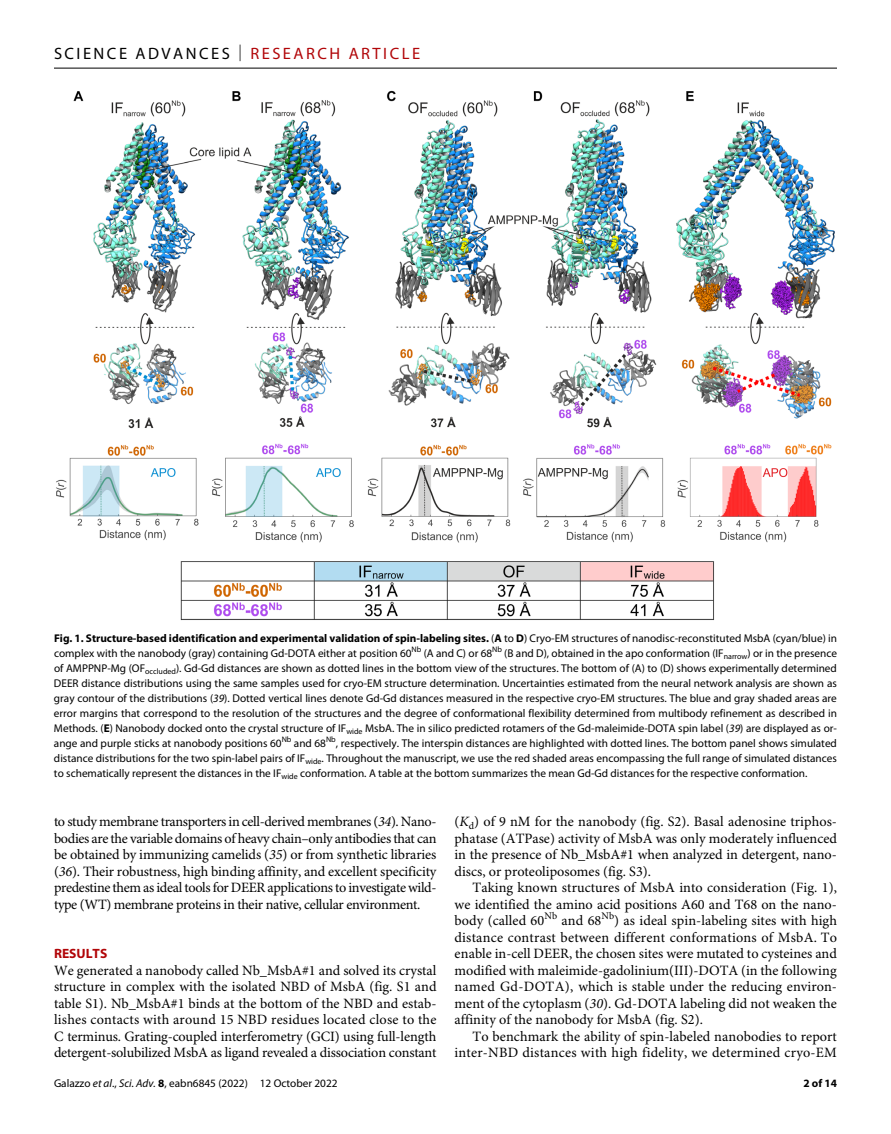
<style>
.page{position:relative;width:891px;height:1134px;background:#fff}
.page>*{position:absolute;margin:0;border:0;box-sizing:border-box;transform-origin:0 0}
.t1{font:16.5px "Myriad Pro";letter-spacing:.15em;color:#000}
.t2{font:14.25px/16.5px "Minion Pro";color:#000;text-align:justify}
.t3{font:700 13.5px "Myriad Pro";color:#b10508}
.t4{font:11.25px/15px "Myriad Pro";color:#000;text-align:justify}
.t5{font:700 11.25px "Myriad Pro";color:#000}
.s1{font-weight:300}
.s2{color:#b10508}
.s3{font-weight:700}
.s4{font-style:italic}
</style>
<div class="page">
<hr style="left:54px;top:68px;width:783px;height:1px;background:#000">
<img style="left:56px;top:90px;width:779px;height:531px">
<p class="t1" style="left:54px;top:40px;width:368px">SCIENCE ADVANCES <span class="s1">|</span> <span class="s2">RESEARCH ARTICLE</span></p>
<p class="t4" style="left:54px;top:631px;width:785px"><span class="s3">Fig. 1. Structure-based identification and experimental validation of spin-labeling sites.</span> (<span class="s3">A</span> to <span class="s3">D</span>) Cryo-EM structures of nanodisc-reconstituted MsbA (cyan/blue) in complex with the nanobody (gray) containing Gd-DOTA either at position 60<sup>Nb</sup> (A and C) or 68<sup>Nb</sup> (B and D), obtained in the apo conformation (IF<sub>narrow</sub>) or in the presence of AMPPNP-Mg (OF<sub>occluded</sub>). Gd-Gd distances are shown as dotted lines in the bottom view of the structures. The bottom of (A) to (D) shows experimentally determined DEER distance distributions using the same samples used for cryo-EM structure determination. Uncertainties estimated from the neural network analysis are shown as gray contour of the distributions (<span class="s4">39</span>). Dotted vertical lines denote Gd-Gd distances measured in the respective cryo-EM structures. The blue and gray shaded areas are error margins that correspond to the resolution of the structures and the degree of conformational flexibility determined from multibody refinement as described in Methods. (<span class="s3">E</span>) Nanobody docked onto the crystal structure of IF<sub>wide</sub> MsbA. The in silico predicted rotamers of the Gd-maleimide-DOTA spin label (<span class="s4">39</span>) are displayed as or&shy;ange and purple sticks at nanobody positions 60<sup>Nb</sup> and 68<sup>Nb</sup>, respectively. The interspin distances are highlighted with dotted lines. The bottom panel shows simulated distance distributions for the two spin-label pairs of IF<sub>wide</sub>. Throughout the manuscript, we use the red shaded areas encompassing the full range of simulated distances to schematically represent the distances in the IF<sub>wide</sub> conformation. A table at the bottom summarizes the mean Gd-Gd distances for the respective conformation.</p>
<p class="t2" style="left:54px;top:815px;width:384px">to study membrane transporters in cell-derived membranes (<span class="s4">34</span>). Nano&shy;bodies are the variable domains of heavy chain–only antibodies that can be obtained by immunizing camelids (<span class="s4">35</span>) or from synthetic libraries (<span class="s4">36</span>). Their robustness, high binding affinity, and excellent specificity predestine them as ideal tools for DEER applications to investigate wild&shy;type (WT) membrane proteins in their native, cellular environment.</p>
<p class="t3" style="left:54px;top:943px;width:55px">RESULTS</p>
<p class="t2" style="left:54px;top:964px;width:384px">We generated a nanobody called Nb_MsbA#1 and solved its crystal structure in complex with the isolated NBD of MsbA (fig. S1 and table S1). Nb_MsbA#1 binds at the bottom of the NBD and estab&shy;lishes contacts with around 15 NBD residues located close to the C terminus. Grating-coupled interferometry (GCI) using full-length detergent-solubilized MsbA as ligand revealed a dissociation constant</p>
<p class="t4" style="left:54px;top:1076px;width:285px">Galazzo <span class="s4">et al</span>., <span class="s4">Sci. Adv.</span> <span class="s3">8</span>, eabn6845 (2022) 12 October 2022</p>
<p class="t2" style="left:454px;top:815px;width:384px">(<span class="s4">K</span><sub>d</sub>) of 9 nM for the nanobody (fig. S2). Basal adenosine triphos&shy;phatase (ATPase) activity of MsbA was only moderately influenced in the presence of Nb_MsbA#1 when analyzed in detergent, nano&shy;discs, or proteoliposomes (fig. S3).</p>
<p class="t2" style="left:455px;top:881px;width:384px;text-indent:18px">Taking known structures of MsbA into consideration (Fig. 1), we identified the amino acid positions A60 and T68 on the nano&shy;body (called 60<sup>Nb</sup> and 68<sup>Nb</sup>) as ideal spin-labeling sites with high distance contrast between different conformations of MsbA. To enable in-cell DEER, the chosen sites were mutated to cysteines and modified with maleimide-gadolinium(III)-DOTA (in the following named Gd-DOTA), which is stable under the reducing environ&shy;ment of the cytoplasm (<span class="s4">30</span>). Gd-DOTA labeling did not weaken the affinity of the nanobody for MsbA (fig. S2).</p>
<p class="t2" style="left:455px;top:1030px;width:384px;text-align:right">To benchmark the ability of spin-labeled nanobodies to report inter-NBD distances with high fidelity, we determined cryo-EM</p>
<p class="t5" style="left:803px;top:1074px;width:35px">2 of 14</p>
</div>
